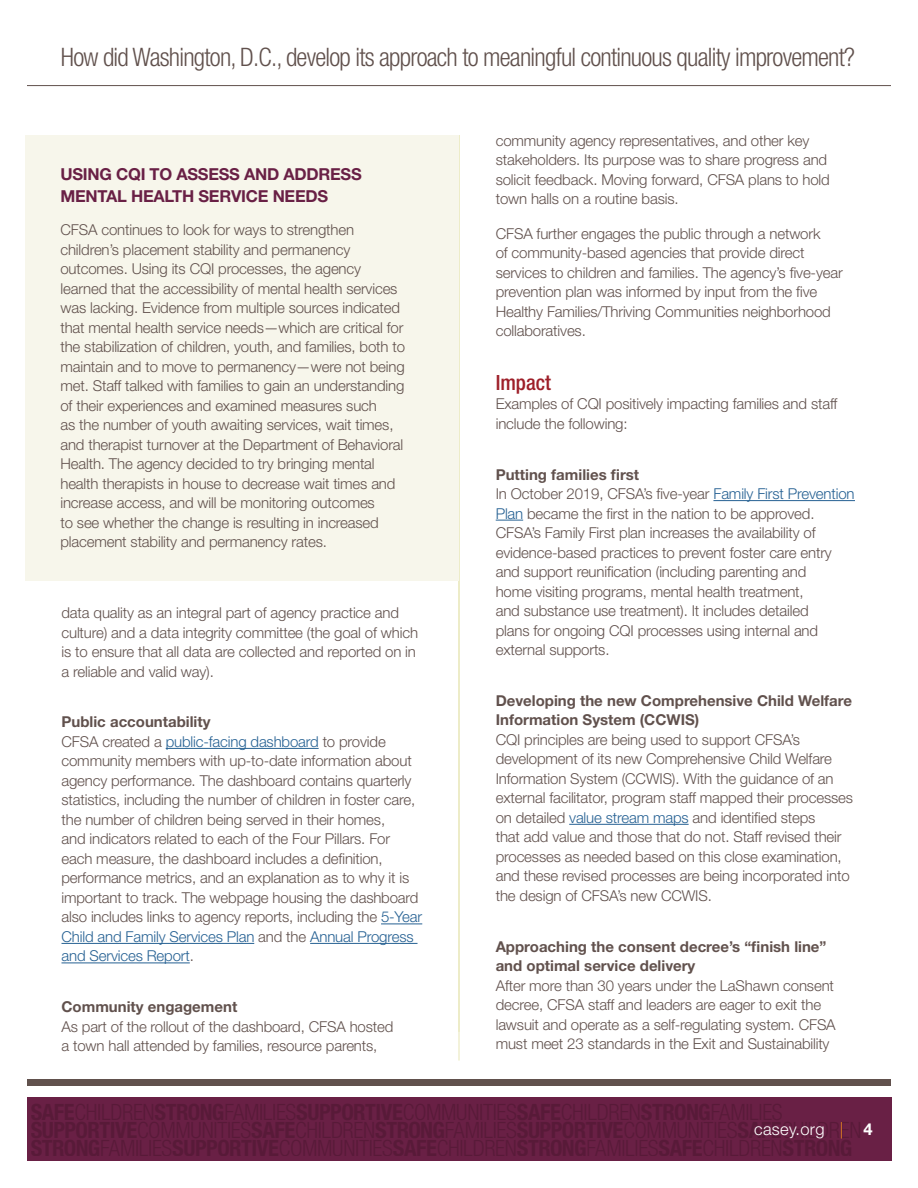
<style>
.page{position:relative;width:918px;height:1188px;background:#fff}
.page>*{position:absolute;margin:0;border:0;box-sizing:border-box;transform-origin:0 0}
.t1{font:300 condensed 25.5px "Helvetica Neue LT Std";letter-spacing:-.03em;color:#61514d}
.Head_2{font:500 condensed 21px "Helvetica Neue LT Std";color:#9e1f29}
.box_head{font:700 16.5px/22.5px "Helvetica Neue LT Std";letter-spacing:-.015em;color:#692045}
.t2{font:300 16.5px "Helvetica Neue LT Std";letter-spacing:.02em;color:#fff}
.body{font:300 15px/19.5px "Helvetica Neue LT Std";letter-spacing:-.01em;color:#61514d}
.box_body{font:300 15px/19.5px "Helvetica Neue LT Std";letter-spacing:-.01em;color:#61514d}
.Head_3{font:700 15px/19.5px "Helvetica Neue LT Std";color:#61514d}
.s1{color:#266193}
.s2{color:#f18a21}
.s3{font-weight:700}
</style>
<div class="page">
<div style="left:27px;top:1098px;width:864px;height:63px;background:#692045"></div>
<div style="left:27px;top:1079px;width:864px;height:7px;background:#61514d"></div>
<hr style="left:27px;top:85px;width:864px;height:1px;background:#61514d">
<hr style="left:166px;top:748px;width:153px;height:1px;background:#266193">
<hr style="left:381px;top:924px;width:41px;height:1px;background:#266193">
<hr style="left:62px;top:943px;width:192px;height:1px;background:#266193">
<hr style="left:310px;top:943px;width:108px;height:1px;background:#266193">
<hr style="left:62px;top:963px;width:128px;height:1px;background:#266193">
<hr style="left:713px;top:500px;width:142px;height:1px;background:#266193">
<svg style="left:496px;top:520px;width:27px;height:1px"></svg>
<hr style="left:569px;top:824px;width:120px;height:1px;background:#266193">
<hr style="left:459px;top:135px;width:1px;height:926px;background:#e9e7b7">
<div style="left:25px;top:135px;width:433px;height:445px;background:#f7f6eb"></div>
<h1 class="t1" style="left:61px;top:42px;width:796px">How did Washington, D.C., develop its approach to meaningful continuous quality improvement?</h1>
<p class="box_head" style="left:60px;top:162px;width:303px">USING CQI TO ASSESS AND ADDRESS<br>MENTAL HEALTH SERVICE NEEDS</p>
<p class="box_body" style="left:60px;top:220px;width:346px">CFSA continues to look for ways to strengthen children’s placement stability and permanency outcomes. Using its CQI processes, the agency learned that the accessibility of mental health services was lacking. Evidence from multiple sources indicated that mental health service needs—which are critical for the stabilization of children, youth, and families, both to maintain and to move to permanency—were not being met. Staff talked with families to gain an understanding of their experiences and examined measures such<br>as the number of youth awaiting services, wait times, and therapist turnover at the Department of Behavioral Health. The agency decided to try bringing mental health therapists in house to decrease wait times and increase access, and will be monitoring outcomes<br>to see whether the change is resulting in increased placement stability and permanency rates.</p>
<p class="body" style="left:62px;top:603px;width:358px">data quality as an integral part of agency practice and culture) and a data integrity committee (the goal of which is to ensure that all data are collected and reported on in a reliable and valid way).</p>
<p class="Head_3" style="left:62px;top:712px;width:151px">Public accountability</p>
<p class="body" style="left:62px;top:732px;width:362px">CFSA created a <span class="s1">public-facing dashboard</span> to provide community members with up-to-date information about agency performance. The dashboard contains quarterly statistics, including the number of children in foster care, the number of children being served in their homes,<br>and indicators related to each of the Four Pillars. For each measure, the dashboard includes a definition, performance metrics, and an explanation as to why it is important to track. The webpage housing the dashboard also includes links to agency reports, including the <span class="s1">5-Year Child and Family Services Plan</span> and the <span class="s1">Annual Progress and Services Report</span>.</p>
<p class="Head_3" style="left:62px;top:997px;width:177px">Community engagement</p>
<p class="body" style="left:62px;top:1016px;width:333px">As part of the rollout of the dashboard, CFSA hosted a town hall attended by families, resource parents,</p>
<p class="body" style="left:496px;top:130px;width:336px">community agency representatives, and other key stakeholders. Its purpose was to share progress and solicit feedback. Moving forward, CFSA plans to hold town halls on a routine basis.</p>
<p class="body" style="left:496px;top:223px;width:349px">CFSA further engages the public through a network<br>of community-based agencies that provide direct services to children and families. The agency’s five-year prevention plan was informed by input from the five Healthy Families/Thriving Communities neighborhood collaboratives.</p>
<p class="Head_2" style="left:496px;top:370px;width:57px">Impact</p>
<p class="body" style="left:496px;top:394px;width:343px">Examples of CQI positively impacting families and staff include the following:</p>
<p class="Head_3" style="left:496px;top:464px;width:145px">Putting families first</p>
<p class="body" style="left:496px;top:484px;width:360px">In October 2019, CFSA’s five-year <span class="s1">Family First Prevention Plan</span> became the first in the nation to be approved.<br>CFSA’s Family First plan increases the availability of evidence-based practices to prevent foster care entry and support reunification (including parenting and<br>home visiting programs, mental health treatment,<br>and substance use treatment). It includes detailed<br>plans for ongoing CQI processes using internal and external supports.</p>
<p class="Head_3" style="left:496px;top:690px;width:358px">Developing the new Comprehensive Child Welfare<br>Information System (CCWIS)</p>
<p class="body" style="left:496px;top:729px;width:359px">CQI principles are being used to support CFSA’s development of its new Comprehensive Child Welfare Information System (CCWIS). With the guidance of an external facilitator, program staff mapped their processes on detailed <span class="s1">value stream maps</span> and identified steps<br>that add value and those that do not. Staff revised their processes as needed based on this close examination, and these revised processes are being incorporated into the design of CFSA’s new CCWIS.</p>
<p class="Head_3" style="left:496px;top:936px;width:332px">Approaching the consent decree’s “finish line” and optimal service delivery</p>
<p class="body" style="left:496px;top:975px;width:342px">After more than 30 years under the LaShawn consent decree, CFSA staff and leaders are eager to exit the lawsuit and operate as a self-regulating system. CFSA must meet 23 standards in the Exit and Sustainability</p>
<p class="t2" style="left:754px;top:1119px;width:120px">casey.org <span class="s2">|</span> <span class="s3">4</span></p>
</div>
